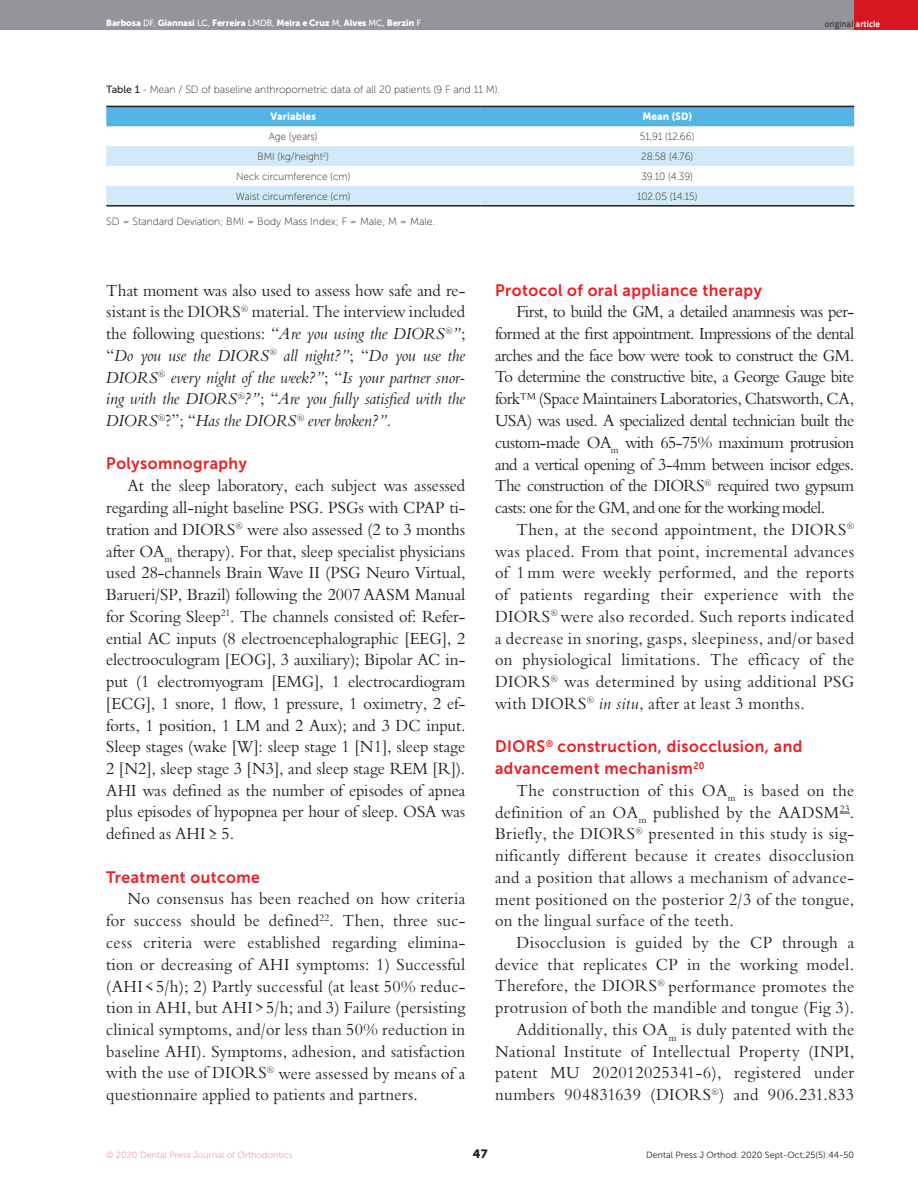
<style>
.page{position:relative;width:918px;height:1188px;background:#fff}
.page>*{position:absolute;margin:0;border:0;box-sizing:border-box;transform-origin:0 0}
.t1{font:16.5px/21.8px "Bergamo Std";letter-spacing:.02em;color:#231f20;text-align:justify;scale:.95 1}
.t2{font:italic 16.5px/21.8px "Bergamo Std";color:#231f20;text-align:justify;scale:.95 1}
.t3{font:16.5px/21.8px "Museo Sans 700";letter-spacing:.03em;color:#ee1d23;scale:.95 1}
.t4{font:12px "Museo Sans 900";color:#231f20}
.t5{font:10.5px "Museo Sans 100";letter-spacing:-.005em;color:#231f20}
.t6{font:10.5px "Museo Sans 100";letter-spacing:-.005em;color:#231f20;scale:.95 1}
.t7{font:10.5px "Museo Sans 900";letter-spacing:.01em;color:#fff;scale:.95 1}
.t8{font:9px "Museo Sans 900";letter-spacing:-.015em;color:#fff}
.t9{font:9px "Museo Sans 300";color:#231f20}
.t10{font:9px "Museo Sans 300";color:#f499c2}
.t11{font:9px "Titillium Text 22 L";color:#231f20}
.s1{font-family:"Museo Sans 500"}
.s2{font-weight:700;color:#fff}
.s3{font-style:normal}
.s4{font-style:italic}
</style>
<div class="page">
<div style="left:0;top:0;width:918px;height:30px;background:#939598"></div>
<div style="left:854px;top:0;width:64px;height:30px;background:#d7171f"></div>
<div style="left:106px;top:107px;width:748px;height:19px;background:#54b4e5"></div>
<svg style="left:106px;top:146px;width:748px;height:59px;fill:#d4e9f7"></svg>
<hr style="left:106px;top:106px;width:374px;height:1px;background:#231f20">
<hr style="left:480px;top:106px;width:374px;height:1px;background:#231f20">
<hr style="left:106px;top:205px;width:374px;height:2px;background:#231f20">
<hr style="left:480px;top:205px;width:374px;height:2px;background:#231f20">
<p class="t8" style="left:106px;top:18px;width:316px">Barbosa <span class="s1">DF,</span> Giannasi <span class="s1">LC,</span> Ferreira <span class="s1">LMDB,</span> Meira e Cruz <span class="s1">M,</span> Alves <span class="s1">MC,</span> Berzin <span class="s1">F</span></p>
<p class="t11" style="left:825px;top:17px;width:57px">original <span class="s2">article</span></p>
<p class="t5" style="left:106px;top:84px;width:395px"><span class="s1">Table 1</span> - Mean / SD of baseline anthropometric data of all 20 patients (9 F and 11 M).</p>
<p class="t7" style="left:270px;top:111px;width:50px">Variables</p>
<p class="t7" style="left:642px;top:111px;width:54px">Mean (SD)</p>
<p class="t6" style="left:269px;top:131px;width:53px">Age (years)</p>
<p class="t6" style="left:640px;top:131px;width:59px">51,91 (12.66)</p>
<p class="t6" style="left:258px;top:151px;width:77px">BMI (kg/height<sup>2</sup>)</p>
<p class="t6" style="left:641px;top:151px;width:56px">28.58 (4.76)</p>
<p class="t6" style="left:236px;top:171px;width:122px">Neck circumference (cm)</p>
<p class="t6" style="left:641px;top:171px;width:56px">39.10 (4.39)</p>
<p class="t6" style="left:236px;top:191px;width:122px">Waist circumference (cm)</p>
<p class="t6" style="left:637px;top:191px;width:65px">102.05 (14.15)</p>
<p class="t5" style="left:106px;top:216px;width:330px">SD = Standard Deviation; BMI = Body Mass Index; F = Male; M = Male.</p>
<p class="t2" style="left:106px;top:279px;width:380px"><span class="s3">That moment was also used to assess how safe and re&shy;sistant is the DIORS</span><sup>®</sup> <span class="s3">material. The interview included the following questions: “</span>Are you using the DIORS<sup>®</sup>”<span class="s3">; “</span>Do you use the DIORS<sup>®</sup> all night?”<span class="s3">; “</span>Do you use the DIORS<sup>®</sup> every night of the week?”<span class="s3">; “</span>Is your partner snor&shy;ing with the DIORS<sup>®</sup>?”<span class="s3">; “</span>Are you fully satisfied with the DIORS<sup>®</sup><span class="s3">?”; “</span>Has the DIORS<sup>®</sup> ever broken?”.</p>
<p class="t3" style="left:106px;top:453px;width:149px">Polysomnography</p>
<p class="t1" style="left:106px;top:475px;width:380px;text-indent:21px">At the sleep laboratory, each subject was assessed regarding all-night baseline PSG. PSGs with CPAP ti&shy;tration and DIORS<sup>®</sup> were also assessed (2 to 3 months after OA<sub>m</sub> therapy). For that, sleep specialist physicians used 28-channels Brain Wave II (PSG Neuro Virtual, Barueri/SP, Brazil) following the 2007 AASM Manual for Scoring Sleep<sup>21</sup>. The channels consisted of: Refer&shy;ential AC inputs (8 electroencephalographic [EEG], 2 electrooculogram [EOG], 3 auxiliary); Bipolar AC in&shy;put (1 electromyogram [EMG], 1 electrocardiogram [ECG], 1 snore, 1 flow, 1 pressure, 1 oximetry, 2 ef&shy;forts, 1 position, 1 LM and 2 Aux); and 3 DC input.<br>Sleep stages (wake [W]: sleep stage 1 [N1], sleep stage 2 [N2], sleep stage 3 [N3], and sleep stage REM [R]).<br>AHI was defined as the number of episodes of apnea plus episodes of hypopnea per hour of sleep. OSA was defined as AHI ≥ 5.</p>
<p class="t3" style="left:106px;top:866px;width:163px">Treatment outcome</p>
<p class="t1" style="left:106px;top:888px;width:380px;text-indent:21px">No consensus has been reached on how criteria for success should be defined<sup>22</sup>. Then, three suc&shy;cess criteria were established regarding elimina&shy;tion or decreasing of AHI symptoms: 1) Successful (AHI &lt; 5/h); 2) Partly successful (at least 50% reduc&shy;tion in AHI, but AHI &gt; 5/h; and 3) Failure (persisting clinical symptoms, and/or less than 50% reduction in baseline AHI). Symptoms, adhesion, and satisfaction with the use of DIORS<sup>®</sup> were assessed by means of a questionnaire applied to patients and partners.</p>
<p class="t3" style="left:495px;top:279px;width:282px">Protocol of oral appliance therapy</p>
<p class="t1" style="left:495px;top:301px;width:380px;text-indent:21px">First, to build the GM, a detailed anamnesis was per&shy;formed at the first appointment. Impressions of the dental arches and the face bow were took to construct the GM.<br>To determine the constructive bite, a George Gauge bite fork™ (Space Maintainers Laboratories, Chatsworth, CA, USA) was used. A specialized dental technician built the custom-made OA<sub>m</sub> with 65-75% maximum protrusion and a vertical opening of 3-4mm between incisor edges.<br>The construction of the DIORS<sup>®</sup> required two gypsum casts: one for the GM, and one for the working model.</p>
<p class="t1" style="left:495px;top:518px;width:380px;text-indent:21px">Then, at the second appointment, the DIORS<sup>® </sup>was placed. From that point, incremental advances of 1 mm were weekly performed, and the reports of patients regarding their experience with the DIORS<sup>®</sup> were also recorded. Such reports indicated a decrease in snoring, gasps, sleepiness, and/or based on physiological limitations. The efficacy of the DIORS<sup>®</sup> was determined by using additional PSG with DIORS<sup>®</sup> <span class="s4">in situ</span>, after at least 3 months.</p>
<p class="t3" style="left:495px;top:736px;width:325px">DIORS<sup>®</sup> construction, disocclusion, and advancement mechanism<sup>20</sup></p>
<p class="t1" style="left:495px;top:779px;width:380px;text-indent:21px">The construction of this OA<sub>m</sub> is based on the definition of an OA<sub>m</sub> published by the AADSM<sup>23</sup>.<br>Briefly, the DIORS<sup>®</sup> presented in this study is sig&shy;nificantly different because it creates disocclusion and a position that allows a mechanism of advance&shy;ment positioned on the posterior 2/3 of the tongue, on the lingual surface of the teeth.</p>
<p class="t1" style="left:495px;top:932px;width:380px;text-align:right">Disocclusion is guided by the CP through a device that replicates CP in the working model.<br>Therefore, the DIORS<sup>®</sup> performance promotes the protrusion of both the mandible and tongue (Fig 3).<br>Additionally, this OA<sub>m</sub> is duly patented with the National Institute of Intellectual Property (INPI, patent MU 202012025341-6), registered under numbers 904831639 (DIORS<sup>®</sup>) and 906.231.833</p>
<p class="t10" style="left:106px;top:1150px;width:188px">© 2020 Dental Press Journal of Orthodontics</p>
<p class="t4" style="left:473px;top:1147px;width:16px">47</p>
<p class="t9" style="left:646px;top:1150px;width:210px">Dental Press J Orthod. 2020 Sept-Oct;25(5):44-50</p>
</div>
